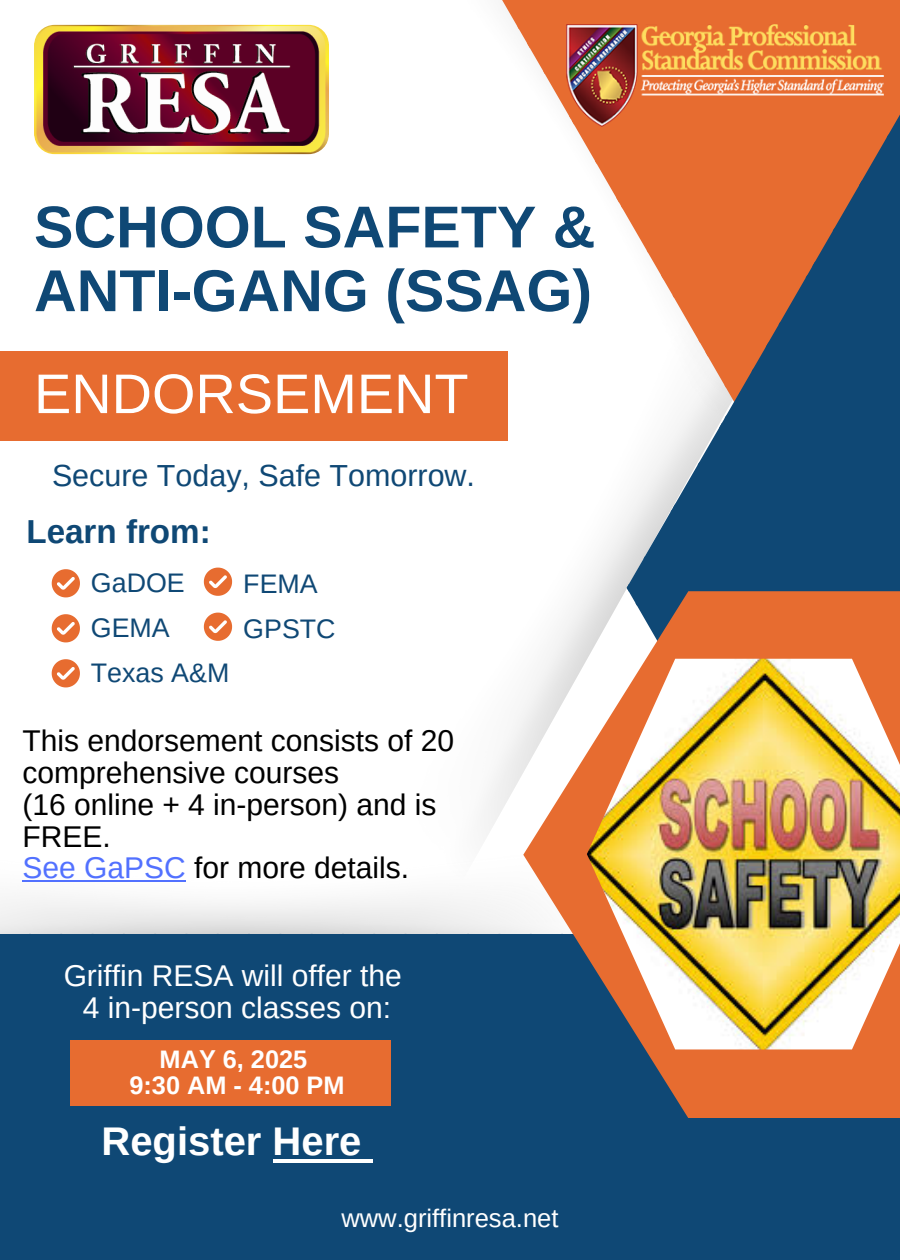
<style>
.page{position:relative;width:900px;height:1260px;background:#fff}
.page>*{position:absolute;margin:0;border:0;box-sizing:border-box;transform-origin:0 0}
.t1{font:700 59px/63.8px "Arimo";color:#0f4875}
.t2{font:55.75px "Arimo";color:#fff}
.t3{font:700 40px "Arimo";color:#fff}
.t4{font:700 33.25px "Arimo";color:#0f4875}
.t5{font:30.5px "Arimo";color:#0f4875}
.t6{font:30px/32px "Arimo";color:#000}
.t7{font:30px/32px "Arimo";color:#fff;text-align:center}
.t8{font:26.75px "Arimo";color:#0f4875}
.t9{font:25.5px "Arimo";color:#fff}
.t10{font:700 25.25px/26.2px "Arimo";color:#fff;text-align:center}
.s1{color:#5271ff}
</style>
<div class="page">
<svg style="left:502px;top:0;width:398px;height:217px;fill:#e76c30"></svg>
<svg style="left:627px;top:90px;width:273px;height:501px;background:#7a6e72"></svg>
<div style="left:0;top:934px;width:900px;height:326px;background:#0f4875"></div>
<div style="left:70px;top:1041px;width:321px;height:65px;background:#e76c30"></div>
<svg style="left:231px;top:1196px;width:33px;height:33px"></svg>
<svg style="left:523px;top:591px;width:377px;height:527px"></svg>
<img style="left:587px;top:659px;width:313px;height:390px">
<img style="left:567px;top:25px;width:317px;height:101px">
<img style="left:34px;top:25px;width:294px;height:129px;border-radius:21px">
<div style="left:0;top:351px;width:508px;height:90px;background:#e76c30"></div>
<svg style="left:52px;top:569px;width:28px;height:28px"></svg>
<svg style="left:52px;top:614px;width:28px;height:28px"></svg>
<svg style="left:52px;top:659px;width:28px;height:28px"></svg>
<svg style="left:204px;top:568px;width:28px;height:28px"></svg>
<svg style="left:204px;top:613px;width:28px;height:28px"></svg>
<hr style="left:22px;top:880px;width:164px;height:2px;background:#5271ff">
<hr style="left:273px;top:1159px;width:89px;height:3px;background:#fff">
<svg style="left:362px;top:1159px;width:11px;height:3px"></svg>
<p class="t1" style="left:34px;top:195px;width:563px">SCHOOL SAFETY &amp;<br>ANTI-GANG (SSAG)</p>
<p class="t2" style="left:34px;top:363px;width:436px">ENDORSEMENT</p>
<p class="t5" style="left:52px;top:458px;width:425px">Secure Today, Safe Tomorrow.</p>
<h1 class="t4" style="left:26px;top:513px;width:186px">Learn from:</h1>
<h2 class="t8" style="left:91px;top:567px;width:95px">GaDOE</h2>
<h5 class="t8" style="left:91px;top:612px;width:80px">GEMA</h5>
<h4 class="t8" style="left:91px;top:657px;width:140px">Texas A&amp;M</h4>
<p class="t8" style="left:243px;top:569px;width:76px">FEMA</p>
<p class="t8" style="left:243px;top:614px;width:94px">GPSTC</p>
<p class="t6" style="left:22px;top:725px;width:433px">This endorsement consists of 20 comprehensive courses<br>(16 online + 4 in-person) and is<br>FREE.<br><span class="s1">See GaPSC</span> for more details.</p>
<p class="t7" style="left:64px;top:959px;width:340px">Griffin RESA will offer the<br>4 in-person classes on:</p>
<p class="t10" style="left:129px;top:1046px;width:217px">MAY 6, 2025<br>9:30 AM - 4:00 PM</p>
<p class="t3" style="left:101px;top:1119px;width:262px">Register Here</p>
<p class="t9" style="left:341px;top:1203px;width:219px">www.griffinresa.net</p>
</div>
